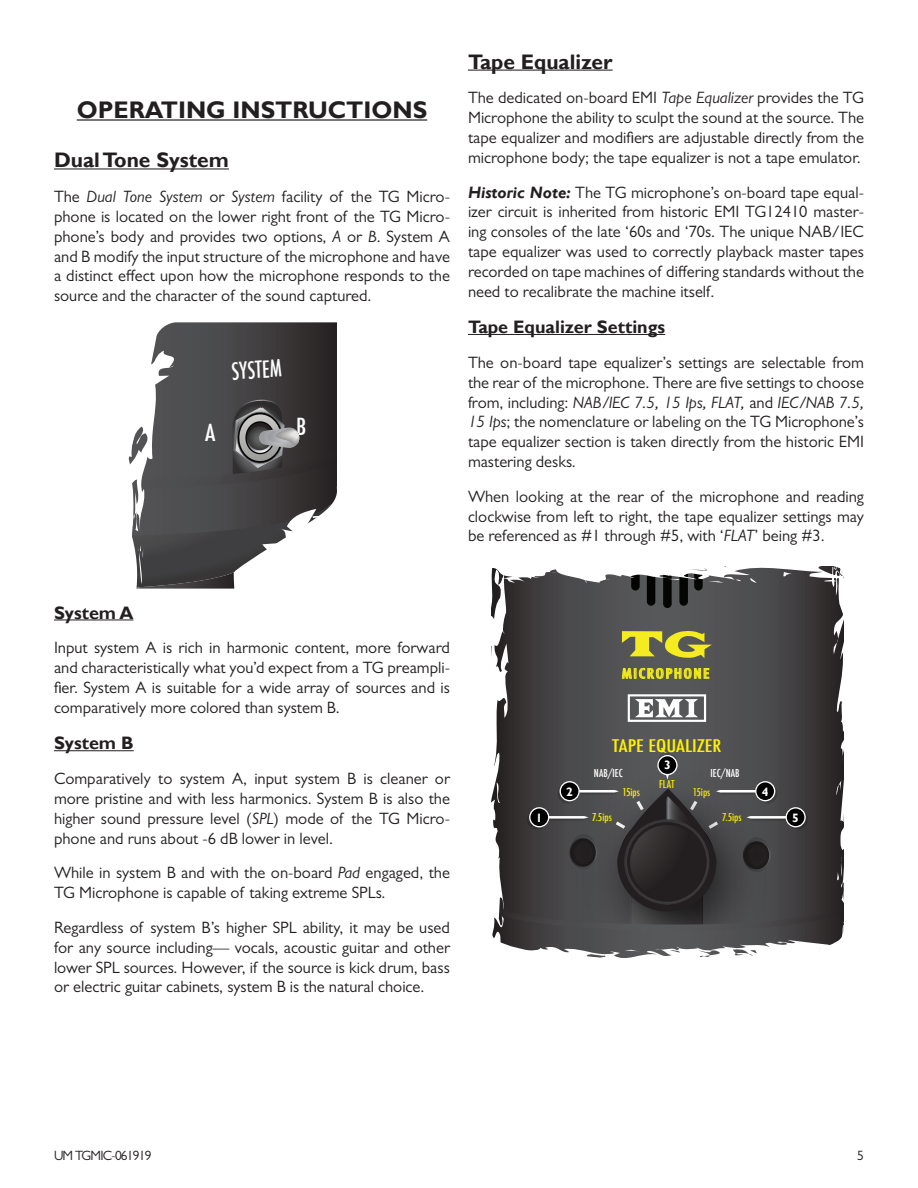
<style>
.page{position:relative;width:918px;height:1188px;background:#fff}
.page>*{position:absolute;margin:0;border:0;box-sizing:border-box;transform-origin:0 0}
.t1{font:700 24px "Gill Sans";color:#231f20}
.t2{font:500 condensed 22.95px "Futura";color:#fff;scale:.92 1}
.t3{font:500 condensed 22.95px "Futura";color:#fff;scale:1.1 1}
.t4{font:500 condensed 22.95px "Futura";color:#fff;scale:1.09 1}
.Section_Header{font:700 21px "Gill Sans";color:#231f20}
.Section_Sub_header{font:700 18px "Gill Sans";color:#231f20}
.t5{font:500 condensed 16.95px "Futura";color:#fff101;scale:1.26 1}
.t6{font:16.5px/19.8px "Gill Sans MT Std";color:#231f20;text-align:justify}
.t7{font:13.5px "Gill Sans MT Std";letter-spacing:-.06em;color:#231f20}
.t8{font:500 condensed 12.9px "Futura";letter-spacing:.085em;color:#f2eb19;scale:1.35 1}
.t9{font:700 12.15px "Gill Sans";color:#fff}
.t10{font:500 condensed 10.65px "Futura";color:#fff101}
.t11{font:500 condensed 10.65px "Futura";color:#fff}
.s1{font-style:italic}
.s2{font-family:"Gill Sans";font-weight:700;font-style:italic}
</style>
<div class="page">
<hr style="left:77px;top:119px;width:350px;height:2px;background:#231f20">
<hr style="left:54px;top:168px;width:175px;height:2px;background:#231f20">
<hr style="left:54px;top:620px;width:79px;height:1px;background:#231f20">
<hr style="left:54px;top:750px;width:80px;height:1px;background:#231f20">
<hr style="left:468px;top:70px;width:145px;height:1px;background:#231f20">
<hr style="left:468px;top:334px;width:197px;height:1px;background:#231f20">
<svg style="left:128px;top:322px;width:209px;height:267px"></svg>
<svg style="left:491px;top:566px;width:353px;height:207px;background:#5a5956"></svg>
<svg style="left:841px;top:739px;width:3px;height:22px"></svg>
<svg style="left:821px;top:580px;width:15px;height:1px"></svg>
<svg style="left:783px;top:572px;width:9px;height:5px"></svg>
<svg style="left:750px;top:578px;width:7px;height:5px"></svg>
<svg style="left:694px;top:566px;width:30px;height:25px"></svg>
<svg style="left:663px;top:566px;width:25px;height:42px"></svg>
<svg style="left:491px;top:773px;width:353px;height:185px;background:#4e4c4d"></svg>
<svg style="left:527px;top:809px;width:20px;height:21px"></svg>
<svg style="left:529px;top:807px;width:20px;height:20px"></svg>
<div style="left:530px;top:809px;width:18px;height:17px;background:#000001;border-radius:50%"></div>
<svg style="left:557px;top:783px;width:20px;height:21px"></svg>
<svg style="left:560px;top:781px;width:20px;height:20px"></svg>
<div style="left:561px;top:782px;width:17px;height:18px;background:#000001;border-radius:50%"></div>
<svg style="left:657px;top:753px;width:21px;height:20px"></svg>
<svg style="left:657px;top:755px;width:21px;height:20px"></svg>
<div style="left:659px;top:756px;width:17px;height:18px;background:#000001;border-radius:50%"></div>
<svg style="left:788px;top:809px;width:20px;height:21px"></svg>
<svg style="left:786px;top:807px;width:20px;height:20px"></svg>
<div style="left:787px;top:809px;width:17px;height:17px;background:#000001;border-radius:50%"></div>
<svg style="left:757px;top:783px;width:21px;height:21px"></svg>
<svg style="left:755px;top:781px;width:20px;height:20px"></svg>
<div style="left:756px;top:782px;width:18px;height:18px;background:#000001;border-radius:50%"></div>
<p class="t1" style="left:77px;top:96px;width:352px">OPERATING INSTRUCTIONS</p>
<p class="Section_Header" style="left:54px;top:148px;width:176px">Dual Tone System</p>
<p class="t6" style="left:54px;top:187px;width:398px">The <span class="s1">Dual Tone System</span> or <span class="s1">System</span> facility of the TG Micro&shy;phone is located on the lower right front of the TG Micro&shy;phone’s body and provides two options, <span class="s1">A</span> or <span class="s1">B</span>. System A and B modify the input structure of the microphone and have a distinct effect upon how the microphone responds to the source and the character of the sound captured.</p>
<p class="t2" style="left:230px;top:357px;width:56px;rotate:-4deg">SYSTEM</p>
<p class="t3" style="left:205px;top:418px;width:11px">A</p>
<p class="t4" style="left:296px;top:412px;width:11px">B</p>
<p class="Section_Header" style="left:468px;top:49px;width:146px">Tape Equalizer</p>
<p class="t6" style="left:468px;top:88px;width:398px">The dedicated on-board EMI <span class="s1">Tape Equalizer</span> provides the TG Microphone the ability to sculpt the sound at the source. The tape equalizer and modifiers are adjustable directly from the microphone body; the tape equalizer is not a tape emulator.</p>
<p class="t6" style="left:468px;top:182px;width:398px"><span class="s2">Historic Note:</span> The TG microphone’s on-board tape equal&shy;izer circuit is inherited from historic EMI TG12410 master&shy;ing consoles of the late ‘60s and ‘70s. The unique NAB/IEC tape equalizer was used to correctly playback master tapes recorded on tape machines of differing standards without the need to recalibrate the machine itself.</p>
<p class="Section_Sub_header" style="left:468px;top:316px;width:199px">Tape Equalizer Settings</p>
<p class="t6" style="left:468px;top:352px;width:398px">The on-board tape equalizer’s settings are selectable from the rear of the microphone. There are five settings to choose from, including: <span class="s1">NAB/IEC 7.5, 15 Ips, FLAT,</span> and <span class="s1">IEC/NAB 7.5, 15 Ips</span>; the nomenclature or labeling on the TG Microphone’s tape equalizer section is taken directly from the historic EMI mastering desks.</p>
<p class="t6" style="left:468px;top:486px;width:398px">When looking at the rear of the microphone and reading clockwise from left to right, the tape equalizer settings may be referenced as #1 through #5, with ‘<span class="s1">FLAT</span>’ being #3.</p>
<p class="Section_Sub_header" style="left:54px;top:602px;width:81px">System A</p>
<p class="t6" style="left:54px;top:638px;width:398px">Input system A is rich in harmonic content, more forward and characteristically what you’d expect from a TG preampli&shy;fier. System A is suitable for a wide array of sources and is comparatively more colored than system B.</p>
<p class="Section_Sub_header" style="left:54px;top:732px;width:81px">System B</p>
<p class="t6" style="left:54px;top:769px;width:398px">Comparatively to system A, input system B is cleaner or more pristine and with less harmonics. System B is also the higher sound pressure level (<span class="s1">SPL</span>) mode of the TG Micro&shy;phone and runs about -6 dB lower in level.</p>
<p class="t6" style="left:54px;top:863px;width:398px">While in system B and with the on-board <span class="s1">Pad</span> engaged, the<br>TG Microphone is capable of taking extreme SPLs.</p>
<p class="t6" style="left:54px;top:917px;width:398px">Regardless of system B’s higher SPL ability, it may be used for any source including— vocals, acoustic guitar and other lower SPL sources. However, if the source is kick drum, bass or electric guitar cabinets, system B is the natural choice.</p>
<p class="t9" style="left:536px;top:810px;width:8px">1</p>
<p class="t8" style="left:622px;top:665px;width:66px">MICROPHONE</p>
<p class="t9" style="left:566px;top:784px;width:8px">2</p>
<p class="t5" style="left:612px;top:735px;width:88px">TAPE EQUALIZER</p>
<p class="t9" style="left:664px;top:758px;width:8px">3</p>
<p class="t11" style="left:594px;top:766px;width:30px">NAB/IEC</p>
<p class="t11" style="left:711px;top:766px;width:30px">IEC/NAB</p>
<p class="t10" style="left:592px;top:810px;width:21px">7.5ips</p>
<p class="t10" style="left:722px;top:810px;width:21px">7.5ips</p>
<p class="t10" style="left:659px;top:778px;width:17px">FLAT</p>
<p class="t10" style="left:693px;top:785px;width:19px">15ips</p>
<p class="t10" style="left:622px;top:785px;width:19px">15ips</p>
<p class="t9" style="left:762px;top:784px;width:8px">4</p>
<p class="t9" style="left:792px;top:810px;width:8px">5</p>
<p class="t7" style="left:54px;top:1148px;width:99px">UM TGMIC-061919</p>
<p class="t7" style="left:857px;top:1148px;width:8px">5</p>
</div>
